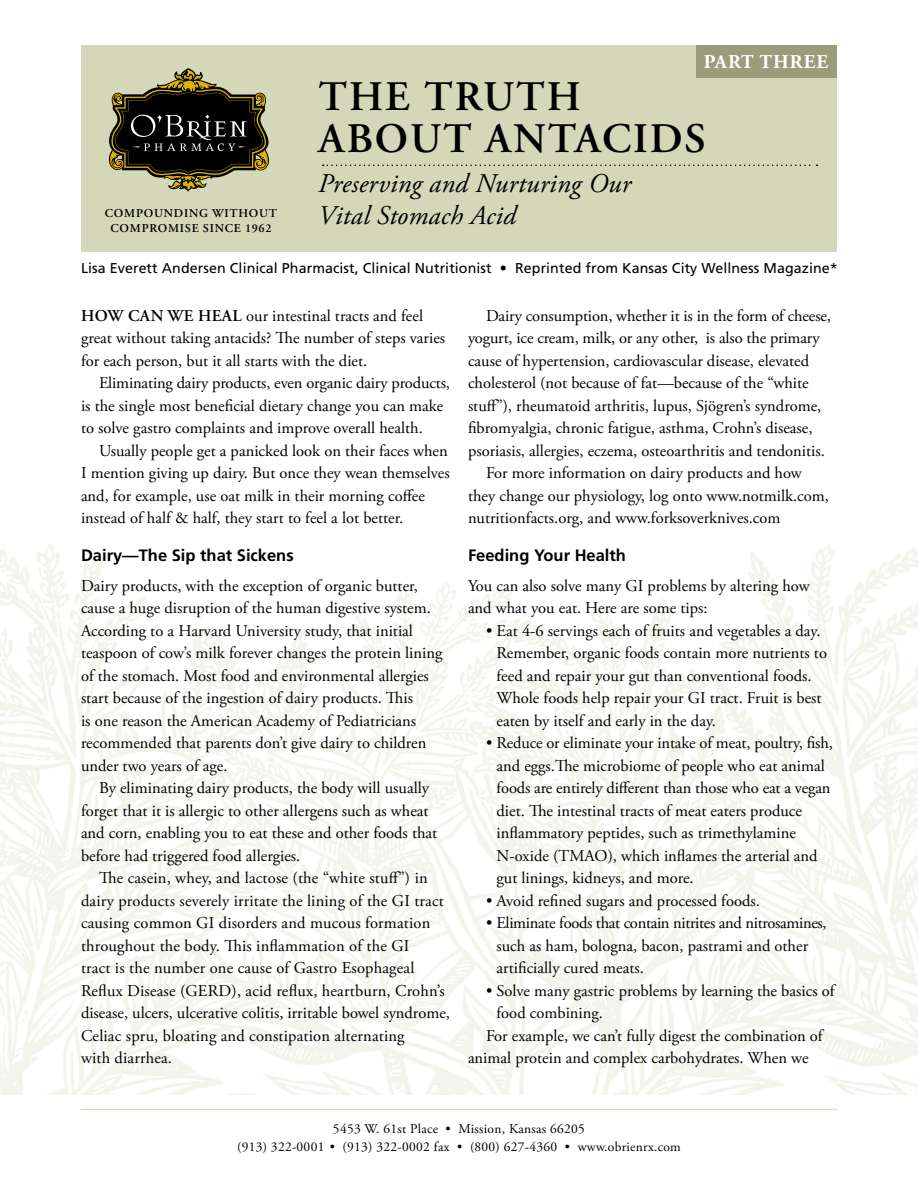
<style>
.page{position:relative;width:918px;height:1188px;background:#fff}
.page>*{position:absolute;margin:0;border:0;box-sizing:border-box;transform-origin:0 0}
.headline{font:600 42px/42px "Adobe Garamond Pro";letter-spacing:.045em;color:#000}
.byline{font:italic 27px/31.5px "Adobe Garamond Pro";letter-spacing:.01em;color:#000}
.headline-2{font:700 19.5px "Adobe Garamond Pro";letter-spacing:.055em;color:#fff}
.main_text{font:16.5px/22.5px "Adobe Garamond Pro";color:#000}
.subhead{font:700 16.5px "Frutiger";color:#000}
.main_text-2{font:14.25px "Frutiger";letter-spacing:.005em;color:#000}
.t1{font:13.5px "Adobe Garamond Pro";letter-spacing:.02em;color:#000}
.t2{font:600 12px/15px "Adobe Garamond Pro";letter-spacing:.065em;color:#000;text-align:center}
.s1{font-weight:600}
</style>
<div class="page">
<div style="left:81px;top:45px;width:756px;height:207px;background:#d5d7b9"></div>
<svg style="left:109px;top:68px;width:160px;height:124px"></svg>
<svg style="left:323px;top:165px;width:494px;height:1px"></svg>
<hr style="left:81px;top:1109px;width:756px;height:1px;background:#d5d7b9">
<div style="left:696px;top:45px;width:141px;height:32px;background:#9a9c7b"></div>
<p class="t2" style="left:105px;top:205px;width:174px">COMPOUNDING WITHOUT<br>COMPROMISE SINCE 1962</p>
<p class="headline-2" style="left:704px;top:50px;width:126px">PART THREE</p>
<p class="headline" style="left:319px;top:76px;width:389px">THE TRUTH<br>ABOUT ANTACIDS</p>
<p class="byline" style="left:318px;top:168px;width:314px">Preserving and Nurturing Our<br>Vital Stomach Acid</p>
<p class="main_text-2" style="left:81px;top:260px;width:758px">Lisa Everett Andersen Clinical Pharmacist, Clinical Nutritionist • Reprinted from Kansas City Wellness Magazine*</p>
<p class="main_text" style="left:81px;top:305px;width:366px"><span class="s1">HOW CAN WE HEAL</span> our intestinal tracts and feel great without taking antacids? The number of steps varies for each person, but it all starts with the diet.</p>
<p class="main_text" style="left:81px;top:372px;width:370px;text-indent:18px">Eliminating dairy products, even organic dairy products, is the single most beneficial dietary change you can make to solve gastro complaints and improve overall health.</p>
<p class="main_text" style="left:81px;top:440px;width:370px;text-indent:18px">Usually people get a panicked look on their faces when I mention giving up dairy. But once they wean themselves and, for example, use oat milk in their morning coffee instead of half &amp; half, they start to feel a lot better.</p>
<p class="subhead" style="left:81px;top:545px;width:214px">Dairy—The Sip that Sickens</p>
<p class="main_text" style="left:81px;top:575px;width:363px">Dairy products, with the exception of organic butter, cause a huge disruption of the human digestive system.<br>According to a Harvard University study, that initial teaspoon of cow’s milk forever changes the protein lining of the stomach. Most food and environmental allergies start because of the ingestion of dairy products. This<br>is one reason the American Academy of Pediatricians recommended that parents don’t give dairy to children under two years of age.</p>
<p class="main_text" style="left:81px;top:777px;width:358px;text-indent:18px">By eliminating dairy products, the body will usually forget that it is allergic to other allergens such as wheat and corn, enabling you to eat these and other foods that before had triggered food allergies.</p>
<p class="main_text" style="left:81px;top:867px;width:371px;text-indent:18px">The casein, whey, and lactose (the “white stuff”) in dairy products severely irritate the lining of the GI tract causing common GI disorders and mucous formation throughout the body. This inflammation of the GI<br>tract is the number one cause of Gastro Esophageal Reflux Disease (GERD), acid reflux, heartburn, Crohn’s disease, ulcers, ulcerative colitis, irritable bowel syndrome, Celiac spru, bloating and constipation alternating<br>with diarrhea.</p>
<p class="main_text" style="left:468px;top:305px;width:365px;text-indent:18px">Dairy consumption, whether it is in the form of cheese, yogurt, ice cream, milk, or any other, is also the primary cause of hypertension, cardiovascular disease, elevated cholesterol (not because of fat—because of the “white stuff”), rheumatoid arthritis, lupus, Sjögren’s syndrome, fibromyalgia, chronic fatigue, asthma, Crohn’s disease, psoriasis, allergies, eczema, osteoarthritis and tendonitis.</p>
<p class="main_text" style="left:468px;top:462px;width:363px;text-indent:18px">For more information on dairy products and how they change our physiology, log onto www.notmilk.com, nutritionfacts.org, and www.forksoverknives.com</p>
<p class="subhead" style="left:468px;top:545px;width:160px">Feeding Your Health</p>
<p class="main_text" style="left:468px;top:575px;width:343px">You can also solve many GI problems by altering how and what you eat. Here are some tips:</p>
<p class="main_text" style="left:497px;top:620px;width:332px;text-indent:-11px">• Eat 4-6 servings each of fruits and vegetables a day.<br>Remember, organic foods contain more nutrients to feed and repair your gut than conventional foods.<br>Whole foods help repair your GI tract. Fruit is best eaten by itself and early in the day.</p>
<p class="main_text" style="left:497px;top:732px;width:338px;text-indent:-11px">• Reduce or eliminate your intake of meat, poultry, fish, and eggs.The microbiome of people who eat animal foods are entirely different than those who eat a vegan diet. The intestinal tracts of meat eaters produce inflammatory peptides, such as trimethylamine N-oxide (TMAO), which inflames the arterial and gut linings, kidneys, and more.</p>
<p class="main_text" style="left:486px;top:890px;width:275px">• Avoid refined sugars and processed foods.</p>
<p class="main_text" style="left:497px;top:912px;width:332px;text-indent:-11px">• Eliminate foods that contain nitrites and nitrosamines, such as ham, bologna, bacon, pastrami and other artificially cured meats.</p>
<p class="main_text" style="left:497px;top:980px;width:340px;text-indent:-11px">• Solve many gastric problems by learning the basics of food combining.</p>
<p class="main_text" style="left:468px;top:1025px;width:356px;text-indent:18px">For example, we can’t fully digest the combination of animal protein and complex carbohydrates. When we</p>
<p class="t1" style="left:333px;top:1121px;width:254px">5453 W. 61st Place • Mission, Kansas 66205</p>
<p class="t1" style="left:237px;top:1139px;width:445px">(913) 322-0001 • (913) 322-0002 fax • (800) 627-4360 • www.obrienrx.com</p>
</div>
